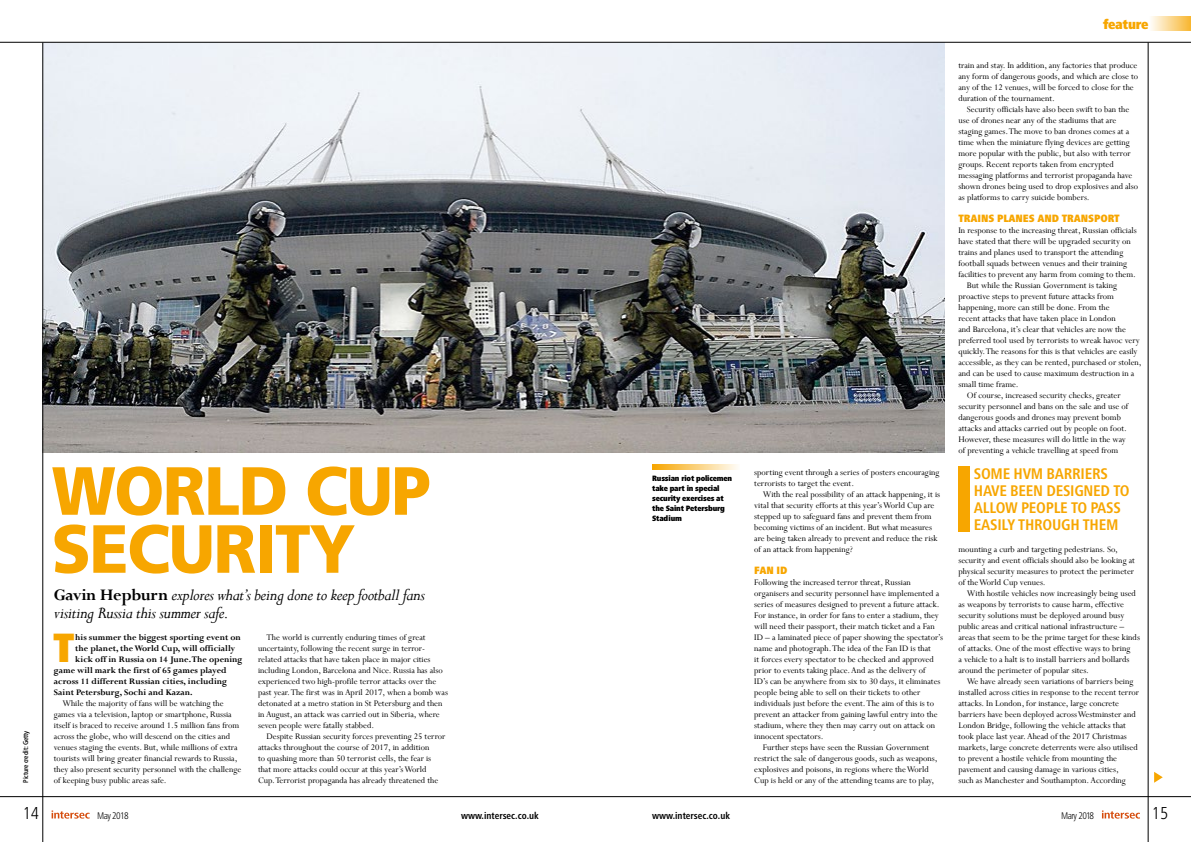
<style>
.page{position:relative;width:1191px;height:842px;background:#fff}
.page>*{position:absolute;margin:0;border:0;box-sizing:border-box;transform-origin:0 0}
.t1{font:900 68px/58px "Frutiger CE";letter-spacing:-.02em;color:#f7a600;scale:.94 1}
.t2{font:900 condensed 42.5px "Frutiger Next Pro";color:#f7a600}
.t3{font:italic 18px/18px "Perpetua";letter-spacing:-.02em;color:#000}
.t4{font:300 condensed 18px "Frutiger Next LTW1 G";color:#000}
.t5{font:700 condensed 16px/17px "Frutiger Next LT";letter-spacing:-.015em;color:#f7a600}
.t6{font:900 condensed 14px "Frutiger Next Pro";letter-spacing:-.02em;color:#f7a600}
.t7{font:900 condensed 11px "Frutiger Next Pro";letter-spacing:-.01em;color:#f7a600}
.t8{font:700 condensed 10px "Frutiger Next LT";color:#000}
.t9{font:300 condensed 10px "Frutiger Next LTW1 G";letter-spacing:-.06em;color:#000}
.t10{font:9.5px/11px "Perpetua";color:#000}
.t11{font:700 9.5px "Perpetua";color:#000}
.t12{font:900 condensed 8px/10px "Frutiger Next Pro";letter-spacing:-.02em;color:#000}
.t13{font:500 condensed 7px "Frutiger Neue LT Pro";letter-spacing:-.02em;color:#000}
.s1{font-weight:700;font-style:normal}
</style>
<div class="page">
<img style="left:44px;top:43px;width:900px;height:410px">
<hr style="left:0;top:796px;width:1191px;height:1px;background:#000">
<hr style="left:43px;top:43px;width:1px;height:799px;background:#000">
<hr style="left:1147px;top:43px;width:1px;height:799px;background:#000">
<hr style="left:0;top:42px;width:1191px;height:1px;background:#000">
<svg style="left:52px;top:810px;width:38px;height:9px"></svg>
<svg style="left:1102px;top:810px;width:38px;height:9px"></svg>
<svg style="left:1154px;top:772px;width:8px;height:11px"></svg>
<svg style="left:1151px;top:16px;width:40px;height:15px"></svg>
<svg style="left:652px;top:464px;width:86px;height:5px"></svg>
<div style="left:958px;top:466px;width:11px;height:66px;background:#f7a600"></div>
<h3 class="t6" style="left:1103px;top:16px;width:47px">feature</h3>
<p class="t10" style="left:958px;top:59px;width:181px">train and stay. In addition, any factories that produce any form of dangerous goods, and which are close to any of the 12 venues, will be forced to close for the duration of the tournament.</p>
<p class="t10" style="left:958px;top:103px;width:181px;text-indent:9px">Security officials have also been swift to ban the use of drones near any of the stadiums that are staging games. The move to ban drones comes at a time when the miniature flying devices are getting more popular with the public, but also with terror groups. Recent reports taken from encrypted messaging platforms and terrorist propaganda have shown drones being used to drop explosives and also as platforms to carry suicide bombers.</p>
<p class="t7" style="left:958px;top:212px;width:163px">TRAINS PLANES AND TRANSPORT</p>
<p class="t10" style="left:958px;top:224px;width:180px">In response to the increasing threat, Russian officials</p>
<p class="t10" style="left:958px;top:235px;width:174px">have stated that there will be upgraded security on</p>
<p class="t10" style="left:958px;top:246px;width:166px">trains and planes used to transport the attending</p>
<p class="t10" style="left:958px;top:257px;width:170px">football squads between venues and their training</p>
<p class="t10" style="left:958px;top:268px;width:179px">facilities to prevent any harm from coming to them.</p>
<p class="t10" style="left:967px;top:279px;width:152px">But while the Russian Government is taking</p>
<p class="t10" style="left:958px;top:290px;width:157px">proactive steps to prevent future attacks from</p>
<p class="t10" style="left:958px;top:301px;width:153px">happening, more can still be done. From the</p>
<p class="t10" style="left:958px;top:312px;width:159px">recent attacks that have taken place in London</p>
<p class="t10" style="left:958px;top:323px;width:169px">and Barcelona, it’s clear that vehicles are now the</p>
<p class="t10" style="left:958px;top:334px;width:183px">preferred tool used by terrorists to wreak havoc very</p>
<p class="t10" style="left:958px;top:345px;width:181px">quickly. The reasons for this is that vehicles are easily</p>
<p class="t10" style="left:958px;top:356px;width:185px">accessible, as they can be rented, purchased or stolen,</p>
<p class="t10" style="left:958px;top:367px;width:177px">and can be used to cause maximum destruction in a</p>
<p class="t10" style="left:958px;top:378px;width:62px">small time frame.</p>
<p class="t10" style="left:967px;top:389px;width:155px">Of course, increased security checks, greater</p>
<p class="t10" style="left:958px;top:400px;width:171px">security personnel and bans on the sale and use of</p>
<p class="t10" style="left:958px;top:411px;width:164px">dangerous goods and drones may prevent bomb</p>
<p class="t10" style="left:958px;top:422px;width:170px">attacks and attacks carried out by people on foot.</p>
<p class="t10" style="left:958px;top:433px;width:169px">However, these measures will do little in the way</p>
<p class="t10" style="left:958px;top:444px;width:161px">of preventing a vehicle travelling at speed from</p>
<h1 class="t1" style="left:52px;top:462px;width:404px">WORLD CUP<br>SECURITY</h1>
<h3 class="t3" style="left:54px;top:586px;width:372px"><span class="s1">Gavin Hepburn</span> explores what’s being done to keep football fans visiting Russia this summer safe.</h3>
<h2 class="t2" style="left:53px;top:623px;width:23px">T</h2>
<p class="t11" style="left:75px;top:631px;width:167px">his summer the biggest sporting event on</p>
<p class="t12" style="left:652px;top:473px;width:81px">Russian riot policemen take part in special security exercises at the Saint Petersburg<br>Stadium</p>
<h3 class="t5" style="left:974px;top:465px;width:157px">SOME HVM BARRIERS<br>HAVE BEEN DESIGNED TO<br>ALLOW PEOPLE TO PASS<br>EASILY THROUGH THEM</h3>
<p class="t10" style="left:754px;top:466px;width:187px">sporting event through a series of posters encouraging terrorists to target the event.</p>
<p class="t10" style="left:754px;top:488px;width:187px;text-indent:9px">With the real possibility of an attack happening, it is vital that security efforts at this year’s World Cup are stepped up to safeguard fans and prevent them from becoming victims of an incident. But what measures are being taken already to prevent and reduce the risk of an attack from happening?</p>
<p class="t7" style="left:754px;top:564px;width:35px">FAN ID</p>
<p class="t10" style="left:754px;top:576px;width:190px">Following the increased terror threat, Russian organisers and security personnel have implemented a series of measures designed to prevent a future attack.<br>For instance, in order for fans to enter a stadium, they will need their passport, their match ticket and a Fan ID – a laminated piece of paper showing the spectator’s name and photograph. The idea of the Fan ID is that<br>it forces every spectator to be checked and approved prior to events taking place. And as the delivery of<br>ID’s can be anywhere from six to 30 days, it eliminates people being able to sell on their tickets to other individuals just before the event. The aim of this is to prevent an attacker from gaining lawful entry into the stadium, where they then may carry out on attack on innocent spectators.</p>
<p class="t10" style="left:754px;top:741px;width:185px;text-indent:9px">Further steps have seen the Russian Government restrict the sale of dangerous goods, such as weapons, explosives and poisons, in regions where the World Cup is held or any of the attending teams are to play,</p>
<p class="t10" style="left:958px;top:543px;width:178px">mounting a curb and targeting pedestrians. So, security and event officials should also be looking at physical security measures to protect the perimeter of the World Cup venues.</p>
<p class="t10" style="left:958px;top:587px;width:183px;text-indent:9px">With hostile vehicles now increasingly being used as weapons by terrorists to cause harm, effective security solutions must be deployed around busy public areas and critical national infrastructure – areas that seem to be the prime target for these kinds of attacks. One of the most effective ways to bring<br>a vehicle to a halt is to install barriers and bollards around the perimeter of popular sites.</p>
<p class="t10" style="left:958px;top:675px;width:182px;text-indent:9px">We have already seen variations of barriers being installed across cities in response to the recent terror attacks. In London, for instance, large concrete barriers have been deployed across Westminster and London Bridge, following the vehicle attacks that took place last year. Ahead of the 2017 Christmas markets, large concrete deterrents were also utilised to prevent a hostile vehicle from mounting the pavement and causing damage in various cities,<br>such as Manchester and Southampton. According</p>
<p class="t10" style="left:258px;top:631px;width:191px;text-indent:9px">The world is currently enduring times of great uncertainty, following the recent surge in terror&shy;related attacks that have taken place in major cities including London, Barcelona and Nice. Russia has also experienced two high-profile terror attacks over the past year. The first was in April 2017, when a bomb was detonated at a metro station in St Petersburg and then in August, an attack was carried out in Siberia, where seven people were fatally stabbed.</p>
<p class="t10" style="left:258px;top:730px;width:189px;text-indent:9px">Despite Russian security forces preventing 25 terror attacks throughout the course of 2017, in addition<br>to quashing more than 50 terrorist cells, the fear is that more attacks could occur at this year’s World Cup. Terrorist propaganda has already threatened the</p>
<p class="t11" style="left:75px;top:642px;width:162px">the planet, the World Cup, will officially</p>
<p class="t11" style="left:75px;top:653px;width:169px">kick off in Russia on 14 June. The opening</p>
<p class="t11" style="left:54px;top:664px;width:174px">game will mark the first of 65 games played</p>
<p class="t11" style="left:54px;top:675px;width:175px">across 11 different Russian cities, including</p>
<p class="t11" style="left:54px;top:686px;width:140px">Saint Petersburg, Sochi and Kazan.</p>
<p class="t10" style="left:54px;top:697px;width:189px;text-indent:9px">While the majority of fans will be watching the games via a television, laptop or smartphone, Russia itself is braced to receive around 1.5 million fans from across the globe, who will descend on the cities and venues staging the events. But, while millions of extra tourists will bring greater financial rewards to Russia, they also present security personnel with the challenge of keeping busy public areas safe.</p>
<p class="t13" style="left:22px;top:783px;width:54px;rotate:-90deg">Picture credit: Getty</p>
<h3 class="t4" style="left:23px;top:802px;width:18px">14</h3>
<p class="t9" style="left:97px;top:809px;width:33px">May 2018</p>
<p class="t8" style="left:461px;top:810px;width:79px">www.intersec.co.uk</p>
<p class="t8" style="left:652px;top:810px;width:79px">www.intersec.co.uk</p>
<p class="t9" style="left:1061px;top:809px;width:34px">Mary 2018</p>
<h3 class="t4" style="left:1151px;top:802px;width:18px">15</h3>
</div>
